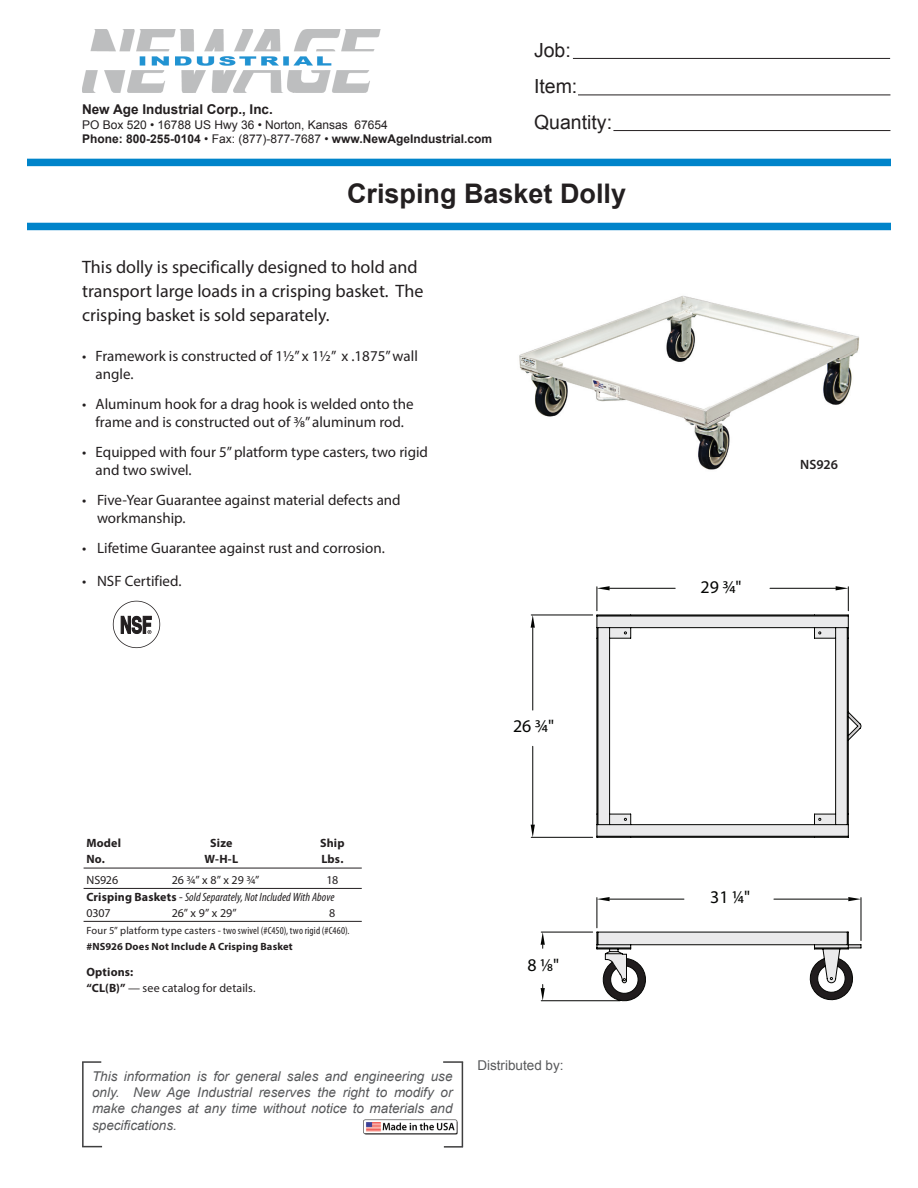
<style>
.page{position:relative;width:918px;height:1188px;background:#fff}
.page>*{position:absolute;margin:0;border:0;box-sizing:border-box;transform-origin:0 0}
.t1{font:700 27px "Arial";color:#231f20}
.t2{font:19.5px/36px "Arial";color:#231f20}
.t3{font:18px/24px "Myriad Pro";color:#231f20}
.t4{font:17.85px "Myriad Pro";color:#040503}
.t5{font:15px/18px "Myriad Pro";color:#231f20}
.t6{font:italic 13.5px/16.2px "Arial";color:#57585a;text-align:justify}
.t7{font:700 13.5px "Arial";color:#231f20}
.t8{font:13.5px "Arial";color:#57585a}
.t9{font:600 13.5px "Myriad Pro";color:#231f20}
.t10{font:12px/14.4px "Arial";color:#231f20}
.t11{font:12px/16.5px "Myriad Pro";letter-spacing:.005em;color:#231f20}
.t12{font:italic condensed 12px/16.5px "Myriad Pro";letter-spacing:.01em;color:#231f20}
.t13{font:700 12px "Myriad Pro";letter-spacing:.015em;color:#231f20}
.t14{font:700 10.5px/16.5px "Myriad Pro";letter-spacing:.02em;color:#231f20}
.s1{font-weight:700}
.s2{font-style:normal;font-stretch:normal}
.s3{font-weight:700;font-style:normal;font-stretch:normal}
.s4{font-weight:400}
.s5{font-weight:400;font-stretch:condensed}
</style>
<div class="page">
<img style="left:363px;top:1118px;width:99px;height:17px">
<hr style="left:573px;top:58px;width:317px;height:1px;background:#231f20">
<hr style="left:578px;top:95px;width:312px;height:1px;background:#231f20">
<hr style="left:613px;top:130px;width:277px;height:1px;background:#231f20">
<svg style="left:82px;top:1061px;width:19px;height:2px"></svg>
<svg style="left:444px;top:1146px;width:19px;height:2px"></svg>
<hr style="left:82px;top:1062px;width:2px;height:85px;background:#3e3e3f">
<hr style="left:462px;top:1062px;width:1px;height:85px;background:#3e3e3f">
<svg style="left:84px;top:1146px;width:18px;height:1px"></svg>
<hr style="left:443px;top:1061px;width:20px;height:2px;background:#3e3e3f">
<div style="left:27px;top:159px;width:864px;height:7px;background:#0084ca"></div>
<div style="left:27px;top:223px;width:864px;height:7px;background:#0084ca"></div>
<img style="left:82px;top:29px;width:298px;height:63px">
<hr style="left:84px;top:868px;width:278px;height:1px;background:#231f20">
<hr style="left:84px;top:888px;width:278px;height:1px;background:#231f20">
<hr style="left:84px;top:921px;width:278px;height:1px;background:#231f20">
<img style="left:519px;top:295px;width:341px;height:175px">
<svg style="left:531px;top:586px;width:330px;height:252px"></svg>
<svg style="left:597px;top:586px;width:13px;height:4px"></svg>
<svg style="left:836px;top:586px;width:12px;height:4px"></svg>
<svg style="left:540px;top:897px;width:321px;height:104px"></svg>
<svg style="left:113px;top:601px;width:47px;height:47px"></svg>
<p class="t7" style="left:82px;top:101px;width:192px">New Age Industrial Corp., Inc.</p>
<p class="t10" style="left:82px;top:118px;width:412px">PO Box 520 • 16788 US Hwy 36 • Norton, Kansas 67654<br><span class="s1">Phone: 800-255-0104</span> • Fax: (877)-877-7687 • <span class="s1">www.NewAgeIndustrial.com</span></p>
<h2 class="t2" style="left:534px;top:33px;width:80px">Job:<br>Item:<br>Quantity:</h2>
<h1 class="t1" style="left:347px;top:176px;width:281px">Crisping Basket Dolly</h1>
<p class="t3" style="left:82px;top:255px;width:343px">This dolly is specifically designed to hold and transport large loads in a crisping basket. The crisping basket is sold separately.</p>
<p class="t5" style="left:96px;top:347px;width:324px;text-indent:-14px">• Framework is constructed of 1½” x 1½” x .1875” wall angle.</p>
<p class="t5" style="left:82px;top:395px;width:333px;text-align:center">• Aluminum hook for a drag hook is welded onto the frame and is constructed out of 3⁄8” aluminum rod.</p>
<p class="t5" style="left:96px;top:443px;width:334px;text-indent:-14px">• Equipped with four 5” platform type casters, two rigid and two swivel.</p>
<p class="t5" style="left:97px;top:491px;width:305px;text-indent:-15px">• Five-Year Guarantee against material defects and workmanship.</p>
<p class="t5" style="left:82px;top:539px;width:304px">• Lifetime Guarantee against rust and corrosion.</p>
<p class="t5" style="left:82px;top:572px;width:101px">• NSF Certified.</p>
<p class="t4" style="left:513px;top:715px;width:43px">26 3⁄4"</p>
<p class="t13" style="left:86px;top:835px;width:36px">Model</p>
<p class="t13" style="left:210px;top:835px;width:24px">Size</p>
<p class="t13" style="left:320px;top:835px;width:26px">Ship</p>
<p class="t13" style="left:86px;top:851px;width:20px">No.</p>
<p class="t13" style="left:204px;top:851px;width:35px">W-H-L</p>
<p class="t13" style="left:321px;top:851px;width:24px">Lbs.</p>
<p class="t11" style="left:86px;top:872px;width:33px">NS926</p>
<p class="t11" style="left:172px;top:872px;width:89px">26 ¾” x 8” x 29 ¾”</p>
<p class="t12" style="left:86px;top:872px;width:253px;text-indent:240px"><span class="s2">18<br></span><span class="s3">Crisping Baskets</span> <span class="s2">-</span> Sold Separately, Not Included With Above<br><span class="s2">0307</span></p>
<p class="t11" style="left:172px;top:905px;width:66px">26” x 9” x 29”</p>
<p class="t11" style="left:329px;top:905px;width:8px">8</p>
<p class="t14" style="left:86px;top:921px;width:265px"><span class="s4">Four 5” platform type casters -</span> <span class="s5">two swivel (#C450), two rigid (#C460). </span>#NS926 Does Not Include A Crisping Basket</p>
<p class="t11" style="left:86px;top:963px;width:171px"><span class="s1">Options:<br>“CL(B)”</span> — see catalog for details.</p>
<p class="t4" style="left:528px;top:954px;width:33px">8 1⁄8"</p>
<p class="t6" style="left:92px;top:1068px;width:362px">This information is for general sales and engineering use only. New Age Industrial reserves the right to modify or make changes at any time without notice to materials and specifications.</p>
<p class="t8" style="left:477px;top:1056px;width:88px">Distributed by:</p>
<p class="t4" style="left:701px;top:576px;width:43px">29 3⁄4"</p>
<p class="t9" style="left:800px;top:455px;width:39px">NS926</p>
<p class="t4" style="left:710px;top:886px;width:41px">31 1⁄4"</p>
</div>
